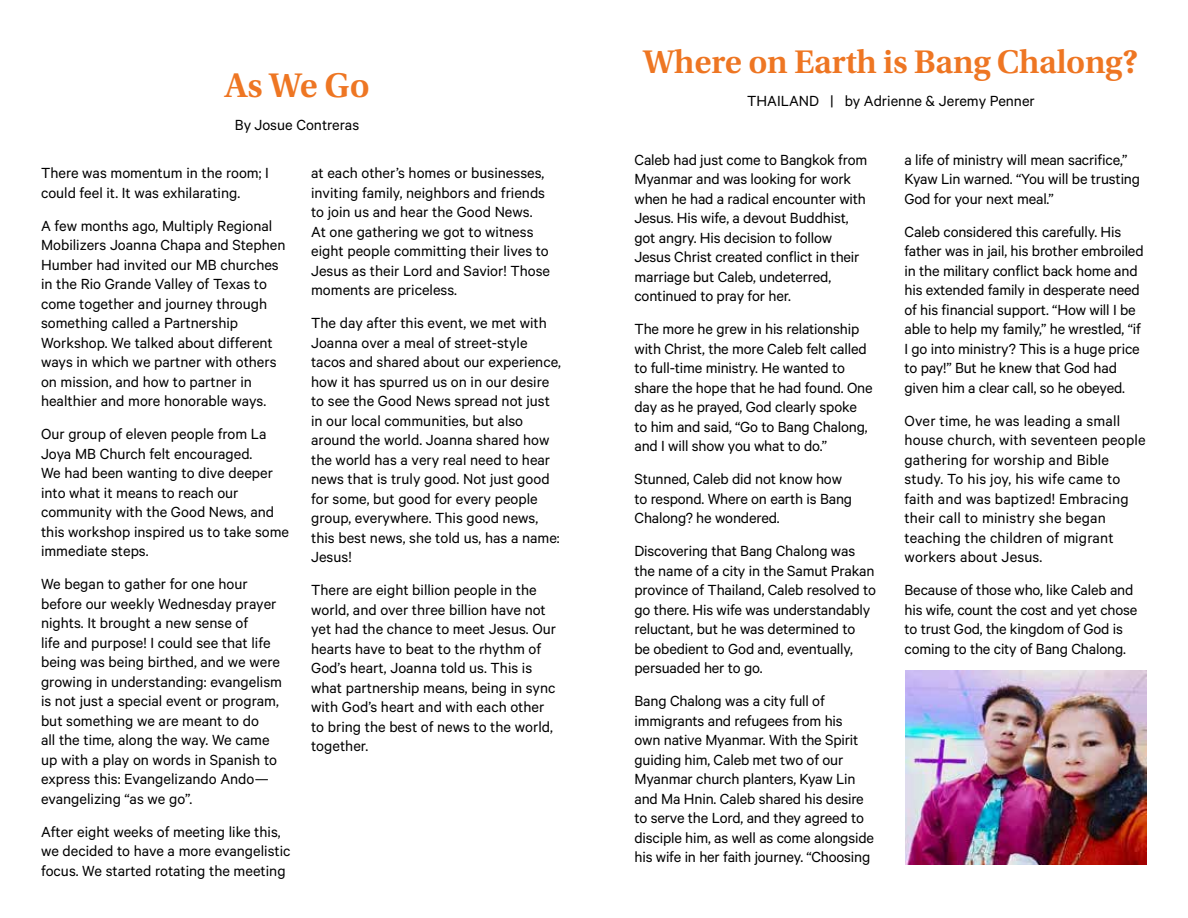
<style>
.page{position:relative;width:1188px;height:918px;background:#fff}
.page>*{position:absolute;margin:0;border:0;box-sizing:border-box;transform-origin:0 0}
.t1{font:600 36px "Utopia Std";color:#ee7623}
.t2{font:600 34.5px "Utopia Std";letter-spacing:-.01em;color:#ee7623}
.t3{font:16.5px/19.5px "Calibre";color:#000}
</style>
<div class="page">
<img style="left:905px;top:671px;width:242px;height:193px">
<h1 class="t1" style="left:224px;top:65px;width:147px">As We Go</h1>
<p class="t3" style="left:235px;top:114px;width:126px">By Josue Contreras</p>
<p class="t3" style="left:41px;top:163px;width:229px">There was momentum in the room; I could feel it. It was exhilarating.</p>
<p class="t3" style="left:41px;top:215px;width:246px">A few months ago, Multiply Regional Mobilizers Joanna Chapa and Stephen Humber had invited our MB churches in the Rio Grande Valley of Texas to come together and journey through something called a Partnership Workshop. We talked about different ways in which we partner with others on mission, and how to partner in healthier and more honorable ways.</p>
<p class="t3" style="left:41px;top:424px;width:250px">Our group of eleven people from La<br>Joya MB Church felt encouraged.<br>We had been wanting to dive deeper into what it means to reach our community with the Good News, and this workshop inspired us to take some immediate steps.</p>
<p class="t3" style="left:41px;top:574px;width:242px">We began to gather for one hour before our weekly Wednesday prayer nights. It brought a new sense of<br>life and purpose! I could see that life being was being birthed, and we were growing in understanding: evangelism is not just a special event or program, but something we are meant to do<br>all the time, along the way. We came up with a play on words in Spanish to express this: Evangelizando Ando— evangelizing “as we go”.</p>
<p class="t3" style="left:41px;top:821px;width:251px">After eight weeks of meeting like this, we decided to have a more evangelistic focus. We started rotating the meeting</p>
<p class="t3" style="left:311px;top:163px;width:241px">at each other’s homes or businesses, inviting family, neighbors and friends to join us and hear the Good News.<br>At one gathering we got to witness eight people committing their lives to Jesus as their Lord and Savior! Those moments are priceless.</p>
<p class="t3" style="left:311px;top:313px;width:251px">The day after this event, we met with Joanna over a meal of street-style tacos and shared about our experience, how it has spurred us on in our desire to see the Good News spread not just in our local communities, but also around the world. Joanna shared how the world has a very real need to hear news that is truly good. Not just good for some, but good for every people group, everywhere. This good news, this best news, she told us, has a name:<br>Jesus!</p>
<p class="t3" style="left:311px;top:580px;width:246px">There are eight billion people in the world, and over three billion have not yet had the chance to meet Jesus. Our hearts have to beat to the rhythm of God’s heart, Joanna told us. This is what partnership means, being in sync with God’s heart and with each other to bring the best of news to the world, together.</p>
<h2 class="t2" style="left:643px;top:42px;width:497px">Where on Earth is Bang Chalong?</h2>
<p class="t3" style="left:747px;top:91px;width:289px">THAILAND | by Adrienne &amp; Jeremy Penner</p>
<p class="t3" style="left:635px;top:149px;width:234px">Caleb had just come to Bangkok from Myanmar and was looking for work when he had a radical encounter with Jesus. His wife, a devout Buddhist, got angry. His decision to follow Jesus Christ created conflict in their marriage but Caleb, undeterred, continued to pray for her.</p>
<p class="t3" style="left:635px;top:319px;width:240px">The more he grew in his relationship with Christ, the more Caleb felt called to full-time ministry. He wanted to share the hope that he had found. One day as he prayed, God clearly spoke to him and said, “Go to Bang Chalong, and I will show you what to do.”</p>
<p class="t3" style="left:635px;top:469px;width:219px">Stunned, Caleb did not know how to respond. Where on earth is Bang<br>Chalong? he wondered.</p>
<p class="t3" style="left:635px;top:541px;width:243px">Discovering that Bang Chalong was the name of a city in the Samut Prakan province of Thailand, Caleb resolved to go there. His wife was understandably reluctant, but he was determined to<br>be obedient to God and, eventually, persuaded her to go.</p>
<p class="t3" style="left:635px;top:691px;width:241px">Bang Chalong was a city full of immigrants and refugees from his<br>own native Myanmar. With the Spirit guiding him, Caleb met two of our Myanmar church planters, Kyaw Lin and Ma Hnin. Caleb shared his desire to serve the Lord, and they agreed to disciple him, as well as come alongside his wife in her faith journey. “Choosing</p>
<p class="t3" style="left:905px;top:149px;width:237px">a life of ministry will mean sacrifice,”<br>Kyaw Lin warned. “You will be trusting<br>God for your next meal.”</p>
<p class="t3" style="left:905px;top:221px;width:241px">Caleb considered this carefully. His father was in jail, his brother embroiled in the military conflict back home and his extended family in desperate need of his financial support. “How will I be able to help my family,” he wrestled, “if I go into ministry? This is a huge price to pay!” But he knew that God had given him a clear call, so he obeyed.</p>
<p class="t3" style="left:905px;top:410px;width:243px">Over time, he was leading a small house church, with seventeen people gathering for worship and Bible study. To his joy, his wife came to faith and was baptized! Embracing their call to ministry she began teaching the children of migrant workers about Jesus.</p>
<p class="t3" style="left:905px;top:580px;width:234px">Because of those who, like Caleb and his wife, count the cost and yet chose to trust God, the kingdom of God is coming to the city of Bang Chalong.</p>
</div>
